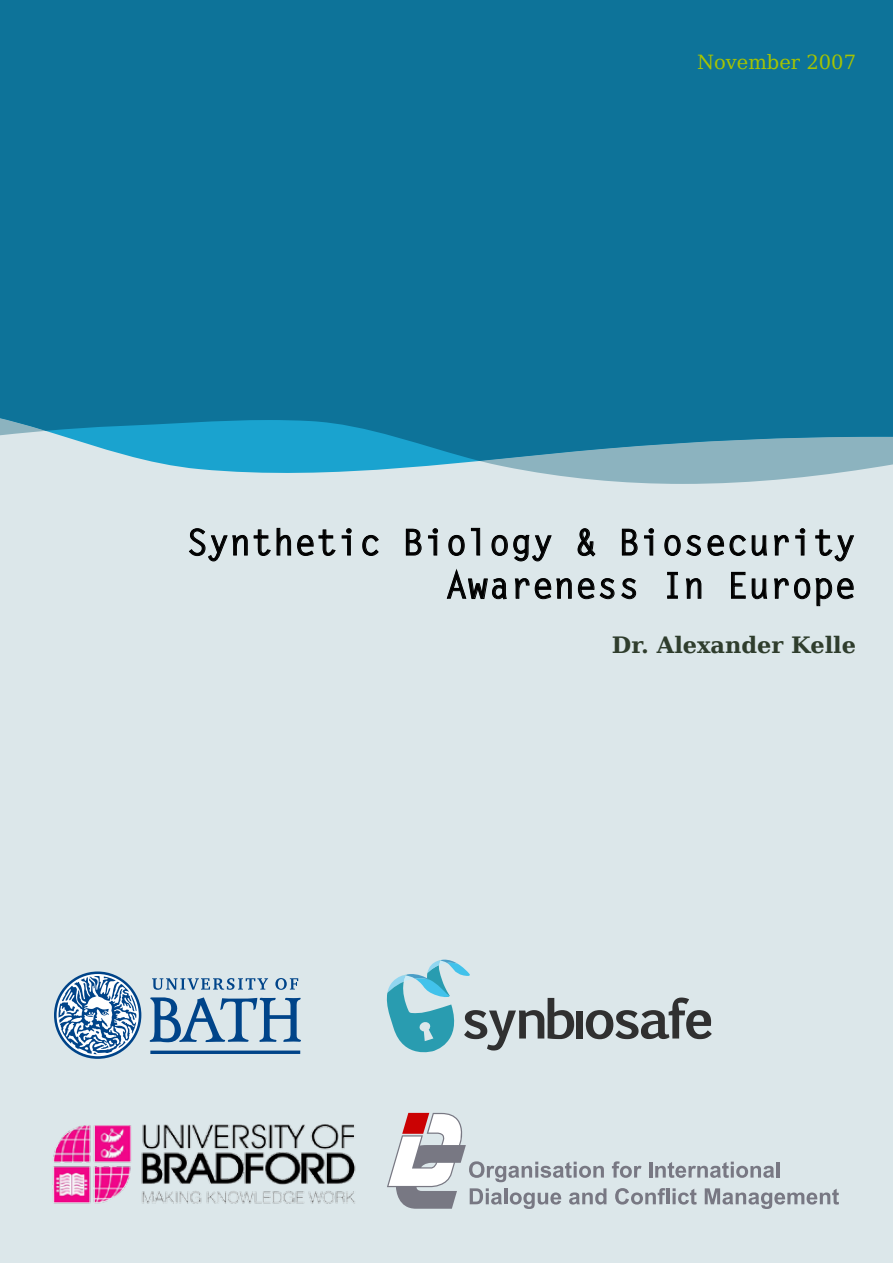
<style>
.page{position:relative;width:893px;height:1263px;background:#dce7ea}
.page>*{position:absolute;margin:0;border:0;box-sizing:border-box;transform-origin:0 0}
.t1{font:700 36px/43.2px "Letter Gothic Std";color:#000;text-align:right}
.t2{font:700 22.5px "Bitstream Vera Serif";color:#2f3d2d}
.t3{font:19.5px "Bitstream Vera Serif";color:#a6c400}
</style>
<div class="page">
<svg style="left:150px;top:461px;width:743px;height:23px"></svg>
<div style="left:0;top:0;width:893px;height:461px;background:#0d7399"></div>
<svg style="left:189px;top:528px;width:59px;height:33px"></svg>
<svg style="left:254px;top:529px;width:17px;height:27px"></svg>
<svg style="left:277px;top:528px;width:14px;height:28px"></svg>
<svg style="left:297px;top:529px;width:39px;height:27px"></svg>
<svg style="left:342px;top:528px;width:10px;height:28px"></svg>
<svg style="left:362px;top:535px;width:17px;height:21px"></svg>
<svg style="left:406px;top:528px;width:16px;height:28px"></svg>
<svg style="left:428px;top:528px;width:10px;height:28px"></svg>
<svg style="left:448px;top:535px;width:17px;height:21px"></svg>
<svg style="left:471px;top:528px;width:9px;height:28px"></svg>
<svg style="left:491px;top:535px;width:61px;height:26px"></svg>
<svg style="left:578px;top:528px;width:18px;height:29px"></svg>
<svg style="left:622px;top:528px;width:16px;height:28px"></svg>
<svg style="left:644px;top:528px;width:10px;height:28px"></svg>
<svg style="left:664px;top:535px;width:37px;height:21px"></svg>
<svg style="left:707px;top:535px;width:39px;height:21px"></svg>
<svg style="left:752px;top:535px;width:15px;height:21px"></svg>
<svg style="left:774px;top:535px;width:15px;height:21px"></svg>
<svg style="left:795px;top:528px;width:10px;height:28px"></svg>
<svg style="left:815px;top:529px;width:39px;height:32px"></svg>
<svg style="left:447px;top:569px;width:60px;height:31px"></svg>
<svg style="left:515px;top:578px;width:57px;height:21px"></svg>
<svg style="left:578px;top:578px;width:37px;height:21px"></svg>
<svg style="left:621px;top:578px;width:15px;height:21px"></svg>
<svg style="left:667px;top:572px;width:11px;height:27px"></svg>
<svg style="left:686px;top:578px;width:15px;height:21px"></svg>
<svg style="left:731px;top:572px;width:15px;height:27px"></svg>
<svg style="left:752px;top:578px;width:15px;height:21px"></svg>
<svg style="left:774px;top:578px;width:80px;height:28px"></svg>
<svg style="left:54px;top:971px;width:247px;height:88px"></svg>
<div style="left:577px;top:1010px;width:6px;height:28px;background:#303030"></div>
<svg style="left:586px;top:997px;width:126px;height:42px"></svg>
<svg style="left:386px;top:959px;width:188px;height:94px"></svg>
<img style="left:52px;top:1124px;width:304px;height:80px">
<svg style="left:612px;top:1161px;width:30px;height:17px"></svg>
<hr style="left:649px;top:1161px;width:3px;height:16px;background:#787883">
<svg style="left:655px;top:1161px;width:119px;height:17px"></svg>
<hr style="left:776px;top:1161px;width:4px;height:16px;background:#787883">
<svg style="left:387px;top:1113px;width:219px;height:96px"></svg>
<svg style="left:615px;top:1188px;width:50px;height:16px"></svg>
<hr style="left:666px;top:1188px;width:3px;height:16px;background:#787883">
<svg style="left:673px;top:1188px;width:24px;height:16px"></svg>
<svg style="left:705px;top:1188px;width:134px;height:21px"></svg>
<p class="t3" style="left:697px;top:51px;width:161px">November 2007</p>
<p class="t1" style="left:186px;top:521px;width:671px">Synthetic Biology &amp; Biosecurity<br>Awareness In Europe</p>
<p class="t2" style="left:612px;top:632px;width:246px">Dr. Alexander Kelle</p>
</div>
